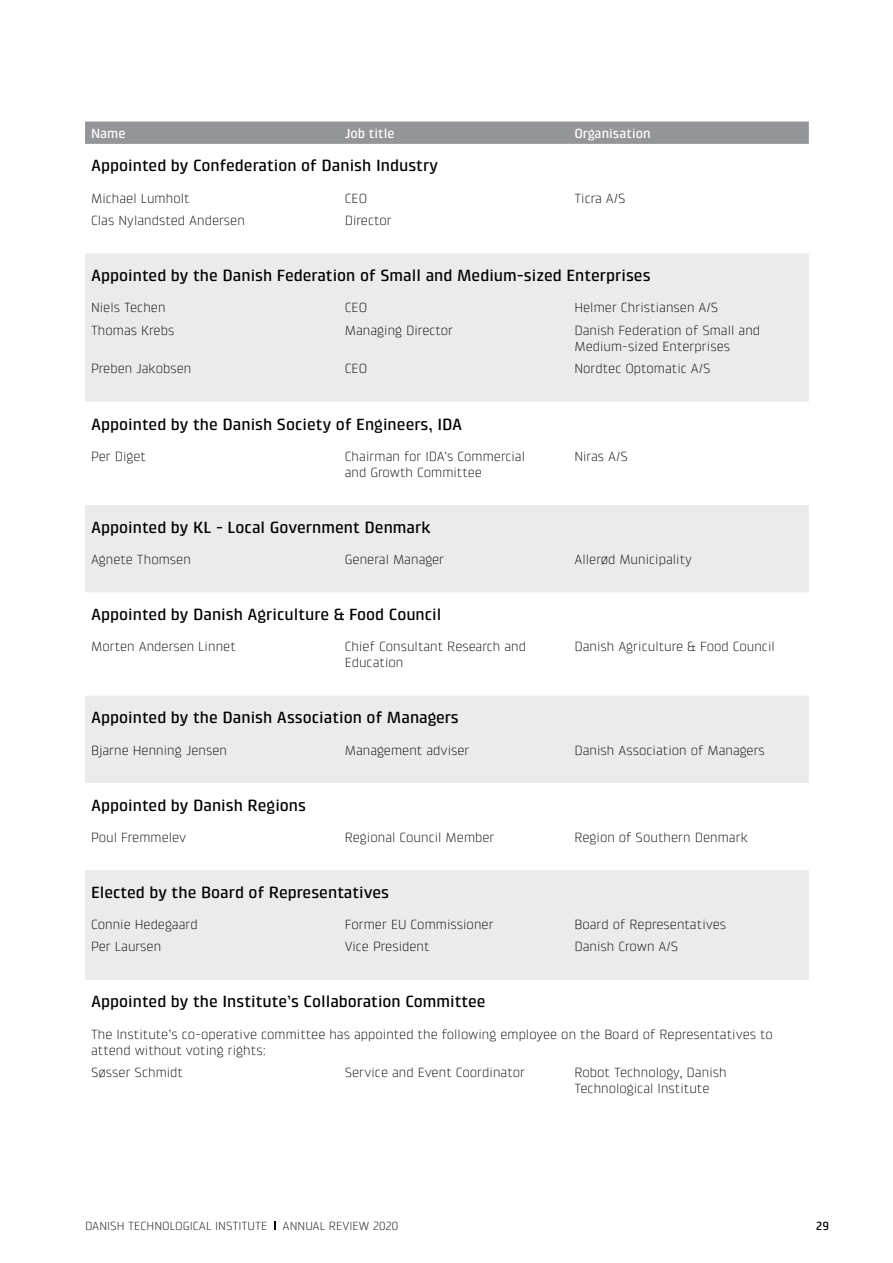
<style>
.page{position:relative;width:893px;height:1263px;background:#fff}
.page>*{position:absolute;margin:0;border:0;box-sizing:border-box;transform-origin:0 0}
.t1{font:500 16.5px "Klint Pro";color:#000}
.t2{font:300 13.5px/16.2px "Klint Pro";color:#000}
.t3{font:500 13.5px "Klint Pro";color:#fff}
.t4{font:300 12px "Klint Pro";color:#000}
.t5{font:500 12px "Klint Pro";color:#000}
</style>
<div class="page">
<div style="left:85px;top:122px;width:724px;height:22px;background:#939598"></div>
<svg style="left:85px;top:253px;width:724px;height:727px;fill:#ebebec"></svg>
<p class="t3" style="left:91px;top:126px;width:36px">Name</p>
<p class="t3" style="left:345px;top:126px;width:51px">Job title</p>
<p class="t3" style="left:574px;top:126px;width:78px">Organisation</p>
<p class="t1" style="left:91px;top:156px;width:349px">Appointed by Confederation of Danish Industry</p>
<p class="t2" style="left:91px;top:190px;width:100px">Michael Lumholt</p>
<p class="t2" style="left:345px;top:190px;width:24px">CEO</p>
<p class="t2" style="left:574px;top:190px;width:53px">Ticra A/S</p>
<p class="t2" style="left:91px;top:212px;width:155px">Clas Nylandsted Andersen</p>
<p class="t2" style="left:345px;top:212px;width:49px">Director</p>
<p class="t1" style="left:91px;top:266px;width:561px">Appointed by the Danish Federation of Small and Medium-sized Enterprises</p>
<p class="t2" style="left:91px;top:300px;width:76px">Niels Techen</p>
<p class="t2" style="left:345px;top:300px;width:24px">CEO</p>
<p class="t2" style="left:574px;top:300px;width:145px">Helmer Christiansen A/S</p>
<p class="t2" style="left:91px;top:322px;width:85px">Thomas Krebs</p>
<p class="t2" style="left:345px;top:322px;width:110px">Managing Director</p>
<p class="t2" style="left:574px;top:322px;width:187px">Danish Federation of Small and<br>Medium-sized Enterprises</p>
<p class="t2" style="left:91px;top:360px;width:102px">Preben Jakobsen</p>
<p class="t2" style="left:345px;top:360px;width:24px">CEO</p>
<p class="t2" style="left:574px;top:360px;width:138px">Nordtec Optomatic A/S</p>
<p class="t1" style="left:91px;top:415px;width:373px">Appointed by the Danish Society of Engineers, IDA</p>
<p class="t2" style="left:91px;top:448px;width:56px">Per Diget</p>
<p class="t2" style="left:345px;top:448px;width:182px">Chairman for IDA’s Commercial and Growth Committee</p>
<p class="t2" style="left:574px;top:448px;width:55px">Niras A/S</p>
<p class="t1" style="left:91px;top:518px;width:341px">Appointed by KL - Local Government Denmark</p>
<p class="t2" style="left:91px;top:551px;width:101px">Agnete Thomsen</p>
<p class="t2" style="left:345px;top:551px;width:101px">General Manager</p>
<p class="t2" style="left:574px;top:551px;width:119px">Allerød Municipality</p>
<p class="t1" style="left:91px;top:605px;width:352px">Appointed by Danish Agriculture &amp; Food Council</p>
<p class="t2" style="left:91px;top:638px;width:146px">Morten Andersen Linnet</p>
<p class="t2" style="left:345px;top:638px;width:183px">Chief Consultant Research and<br>Education</p>
<p class="t2" style="left:574px;top:638px;width:202px">Danish Agriculture &amp; Food Council</p>
<p class="t1" style="left:91px;top:708px;width:369px">Appointed by the Danish Association of Managers</p>
<p class="t2" style="left:91px;top:742px;width:138px">Bjarne Henning Jensen</p>
<p class="t2" style="left:345px;top:742px;width:126px">Management adviser</p>
<p class="t2" style="left:574px;top:742px;width:192px">Danish Association of Managers</p>
<p class="t1" style="left:91px;top:795px;width:217px">Appointed by Danish Regions</p>
<p class="t2" style="left:91px;top:829px;width:97px">Poul Fremmelev</p>
<p class="t2" style="left:345px;top:829px;width:151px">Regional Council Member</p>
<p class="t2" style="left:574px;top:829px;width:175px">Region of Southern Denmark</p>
<p class="t1" style="left:91px;top:883px;width:300px">Elected by the Board of Representatives</p>
<p class="t2" style="left:91px;top:916px;width:108px">Connie Hedegaard</p>
<p class="t2" style="left:345px;top:916px;width:150px">Former EU Commissioner</p>
<p class="t2" style="left:574px;top:916px;width:153px">Board of Representatives</p>
<p class="t2" style="left:91px;top:939px;width:72px">Per Laursen</p>
<p class="t2" style="left:345px;top:939px;width:86px">Vice President</p>
<p class="t2" style="left:574px;top:939px;width:105px">Danish Crown A/S</p>
<p class="t1" style="left:91px;top:992px;width:396px">Appointed by the Institute’s Collaboration Committee</p>
<p class="t2" style="left:91px;top:1026px;width:683px">The Institute’s co-operative committee has appointed the following employee on the Board of Representatives to attend without voting rights:</p>
<p class="t2" style="left:91px;top:1064px;width:94px">Søsser Schmidt</p>
<p class="t2" style="left:345px;top:1064px;width:182px">Service and Event Coordinator</p>
<p class="t2" style="left:574px;top:1064px;width:154px">Robot Technology, Danish<br>Technological Institute</p>
<p class="t4" style="left:85px;top:1219px;width:184px">DANISH TECHNOLOGICAL INSTITUTE</p>
<p class="t4" style="left:283px;top:1219px;width:117px">ANNUAL REVIEW 2020</p>
<p class="t5" style="left:816px;top:1219px;width:15px">29</p>
</div>
